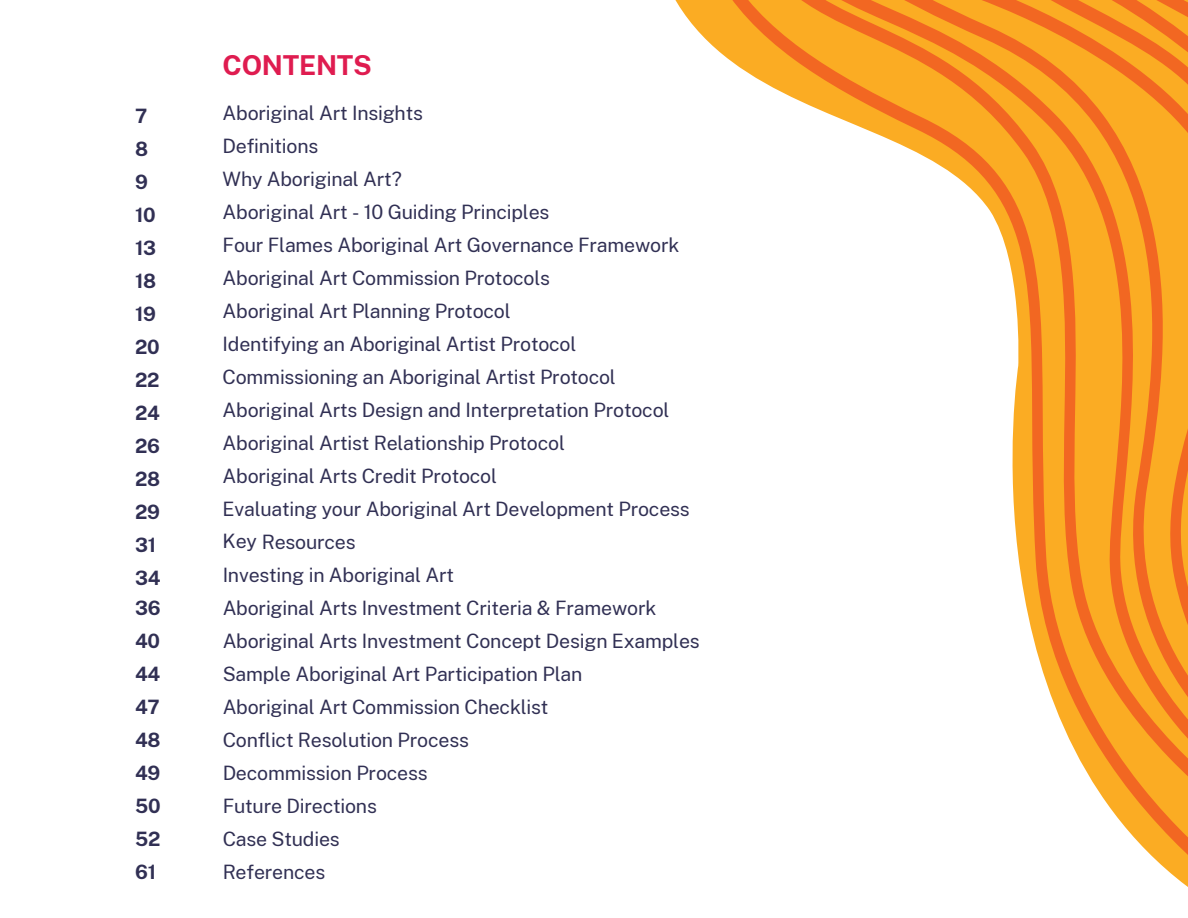
<style>
.page{position:relative;width:1188px;height:918px;background:#fff}
.page>*{position:absolute;margin:0;border:0;box-sizing:border-box;transform-origin:0 0}
.t1{font:700 27px "Public Sans NSW";letter-spacing:-.01em;color:#df1c50}
.t2{font:19.5px "Public Sans NSW";letter-spacing:-.01em;color:#313054}
.t3{font:700 19.5px "Public Sans NSW";letter-spacing:-.01em;color:#313054}
</style>
<div class="page">
<svg style="left:1120px;top:821px;width:68px;height:59px;fill:#fbac23"></svg>
<svg style="left:675px;top:0;width:513px;height:796px"></svg>
<svg style="left:738px;top:0;width:450px;height:770px"></svg>
<svg style="left:811px;top:0;width:377px;height:745px"></svg>
<svg style="left:881px;top:0;width:307px;height:701px"></svg>
<svg style="left:936px;top:0;width:252px;height:612px"></svg>
<svg style="left:998px;top:0;width:190px;height:566px;background:#f89e2f"></svg>
<svg style="left:1134px;top:0;width:54px;height:169px;background:#f89622"></svg>
<p class="t1" style="left:223px;top:45px;width:151px">CONTENTS</p>
<p class="t3" style="left:135px;top:101px;width:14px">7</p>
<p class="t2" style="left:223px;top:98px;width:202px">Aboriginal Art Insights</p>
<p class="t3" style="left:135px;top:134px;width:15px">8</p>
<p class="t2" style="left:223px;top:131px;width:97px">Definitions</p>
<p class="t3" style="left:135px;top:167px;width:14px">9</p>
<p class="t2" style="left:223px;top:164px;width:181px">Why Aboriginal Art?</p>
<p class="t3" style="left:135px;top:200px;width:22px">10</p>
<p class="t2" style="left:223px;top:197px;width:328px">Aboriginal Art - 10 Guiding Principles</p>
<p class="t3" style="left:135px;top:233px;width:23px">13</p>
<p class="t2" style="left:223px;top:230px;width:458px">Four Flames Aboriginal Art Governance Framework</p>
<p class="t3" style="left:135px;top:266px;width:23px">18</p>
<p class="t2" style="left:223px;top:263px;width:329px">Aboriginal Art Commission Protocols</p>
<p class="t3" style="left:135px;top:299px;width:23px">19</p>
<p class="t2" style="left:223px;top:296px;width:290px">Aboriginal Art Planning Protocol</p>
<p class="t3" style="left:135px;top:332px;width:26px">20</p>
<p class="t2" style="left:223px;top:329px;width:355px">Identifying an Aboriginal Artist Protocol</p>
<p class="t3" style="left:135px;top:365px;width:26px">22</p>
<p class="t2" style="left:223px;top:362px;width:395px">Commissioning an Aboriginal Artist Protocol</p>
<p class="t3" style="left:135px;top:398px;width:26px">24</p>
<p class="t2" style="left:223px;top:395px;width:448px">Aboriginal Arts Design and Interpretation Protocol</p>
<p class="t3" style="left:135px;top:431px;width:27px">26</p>
<p class="t2" style="left:223px;top:428px;width:344px">Aboriginal Artist Relationship Protocol</p>
<p class="t3" style="left:135px;top:464px;width:27px">28</p>
<p class="t2" style="left:223px;top:461px;width:276px">Aboriginal Arts Credit Protocol</p>
<p class="t3" style="left:135px;top:497px;width:27px">29</p>
<p class="t2" style="left:223px;top:494px;width:469px">Evaluating your Aboriginal Art Development Process</p>
<p class="t3" style="left:135px;top:530px;width:23px">31</p>
<p class="t2" style="left:223px;top:527px;width:135px">Key Resources</p>
<p class="t3" style="left:135px;top:563px;width:27px">34</p>
<p class="t2" style="left:223px;top:560px;width:233px">Investing in Aboriginal Art</p>
<p class="t3" style="left:135px;top:594px;width:27px">36</p>
<p class="t2" style="left:223px;top:593px;width:435px">Aboriginal Arts Investment Criteria &amp; Framework</p>
<p class="t3" style="left:135px;top:626px;width:27px">40</p>
<p class="t2" style="left:223px;top:626px;width:479px">Aboriginal Arts Investment Concept Design Examples</p>
<p class="t3" style="left:135px;top:659px;width:27px">44</p>
<p class="t2" style="left:223px;top:659px;width:361px">Sample Aboriginal Art Participation Plan</p>
<p class="t3" style="left:135px;top:692px;width:26px">47</p>
<p class="t2" style="left:223px;top:692px;width:327px">Aboriginal Art Commission Checklist</p>
<p class="t3" style="left:135px;top:725px;width:27px">48</p>
<p class="t2" style="left:223px;top:725px;width:248px">Conflict Resolution Process</p>
<p class="t3" style="left:135px;top:758px;width:27px">49</p>
<p class="t2" style="left:223px;top:758px;width:207px">Decommission Process</p>
<p class="t3" style="left:135px;top:791px;width:27px">50</p>
<p class="t2" style="left:223px;top:791px;width:156px">Future Directions</p>
<p class="t3" style="left:135px;top:824px;width:27px">52</p>
<p class="t2" style="left:223px;top:824px;width:119px">Case Studies</p>
<p class="t3" style="left:135px;top:857px;width:23px">61</p>
<p class="t2" style="left:223px;top:857px;width:104px">References</p>
</div>
